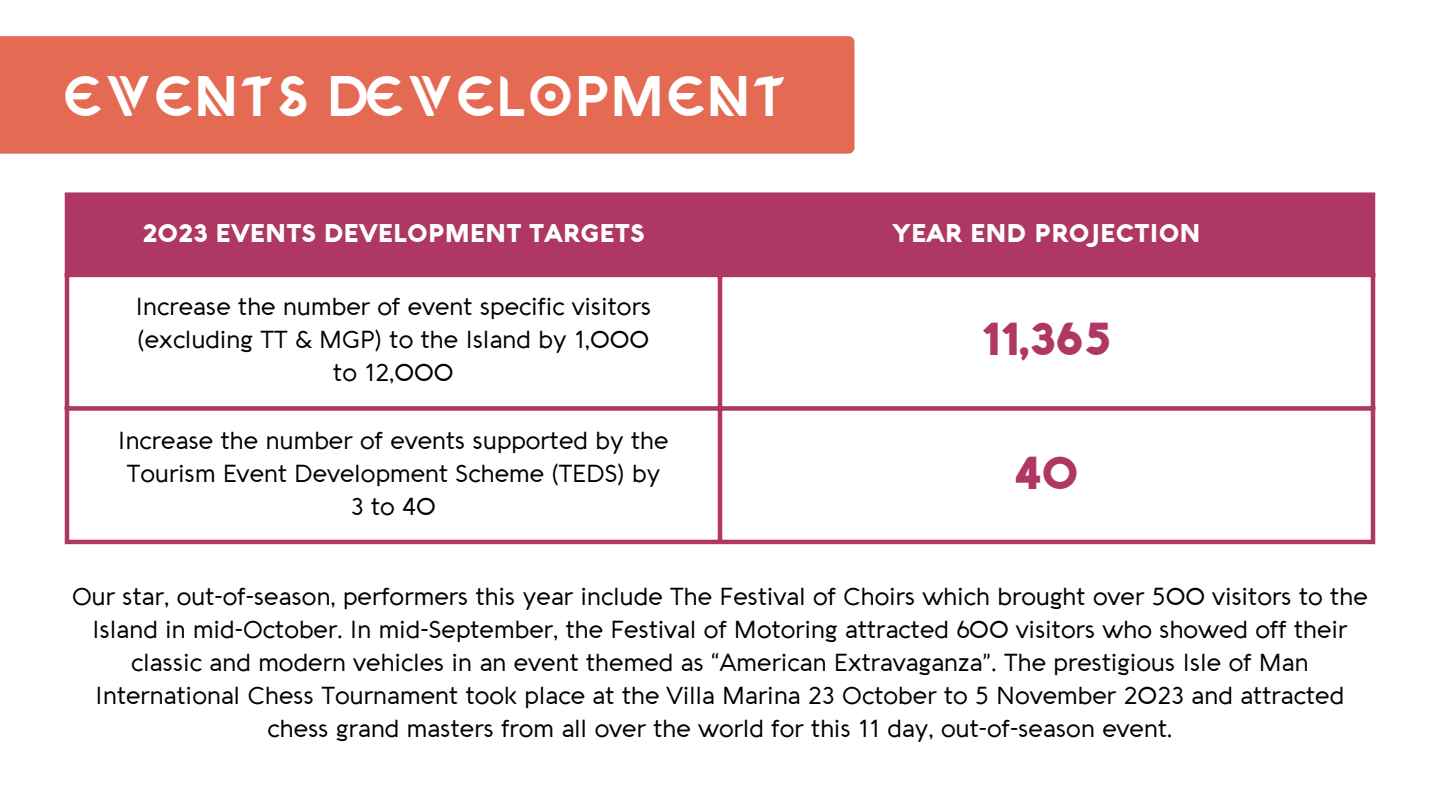
<style>
.page{position:relative;width:1440px;height:810px;background:#fff}
.page>*{position:absolute;margin:0;border:0;box-sizing:border-box;transform-origin:0 0}
.t1{font:50px "EXTRAORDINARYSTORY";color:#fff}
.t2{font:900 45px "Aquawax";color:#ae3763}
.t3{font:900 25px "Aquawax";color:#fff}
.t4{font:24px/33px "Aquawax";color:#000;text-align:center}
</style>
<div class="page">
<div style="left:0;top:36px;width:855px;height:118px;background:#e56a54"></div>
<div style="left:69px;top:197px;width:1302px;height:76px;background:#ae3763"></div>
<hr style="left:65px;top:197px;width:4px;height:343px;background:#ae3763">
<hr style="left:718px;top:197px;width:4px;height:343px;background:#ae3763">
<hr style="left:1371px;top:197px;width:4px;height:343px;background:#ae3763">
<div style="left:65px;top:192px;width:1310px;height:5px;background:#ae3763"></div>
<hr style="left:65px;top:273px;width:1310px;height:4px;background:#ae3763">
<div style="left:65px;top:406px;width:1310px;height:5px;background:#ae3763"></div>
<hr style="left:65px;top:540px;width:1310px;height:4px;background:#ae3763">
<p class="t1" style="left:65px;top:71px;width:728px">EVENTS DEVELOPMENT</p>
<p class="t3" style="left:142px;top:222px;width:504px">2023 EVENTS DEVELOPMENT TARGETS</p>
<p class="t3" style="left:892px;top:222px;width:310px">YEAR END PROJECTION</p>
<p class="t4" style="left:136px;top:292px;width:517px;text-align:left">Increase the number of event specific visitors (excluding TT &amp; MGP) to the Island by 1,000</p>
<p class="t4" style="left:333px;top:358px;width:122px">to 12,000</p>
<p class="t4" style="left:118px;top:425px;width:552px">Increase the number of events supported by the<br>Tourism Event Development Scheme (TEDS) by</p>
<p class="t4" style="left:351px;top:491px;width:86px">3 to 40</p>
<p class="t2" style="left:982px;top:319px;width:131px">11,365</p>
<p class="t2" style="left:1014px;top:452px;width:66px">40</p>
<p class="t4" style="left:72px;top:581px;width:1297px">Our star, out-of-season, performers this year include The Festival of Choirs which brought over 500 visitors to the Island in mid-October. In mid-September, the Festival of Motoring attracted 600 visitors who showed off their classic and modern vehicles in an event themed as “American Extravaganza”. The prestigious Isle of Man International Chess Tournament took place at the Villa Marina 23 October to 5 November 2023 and attracted chess grand masters from all over the world for this 11 day, out-of-season event.</p>
</div>
